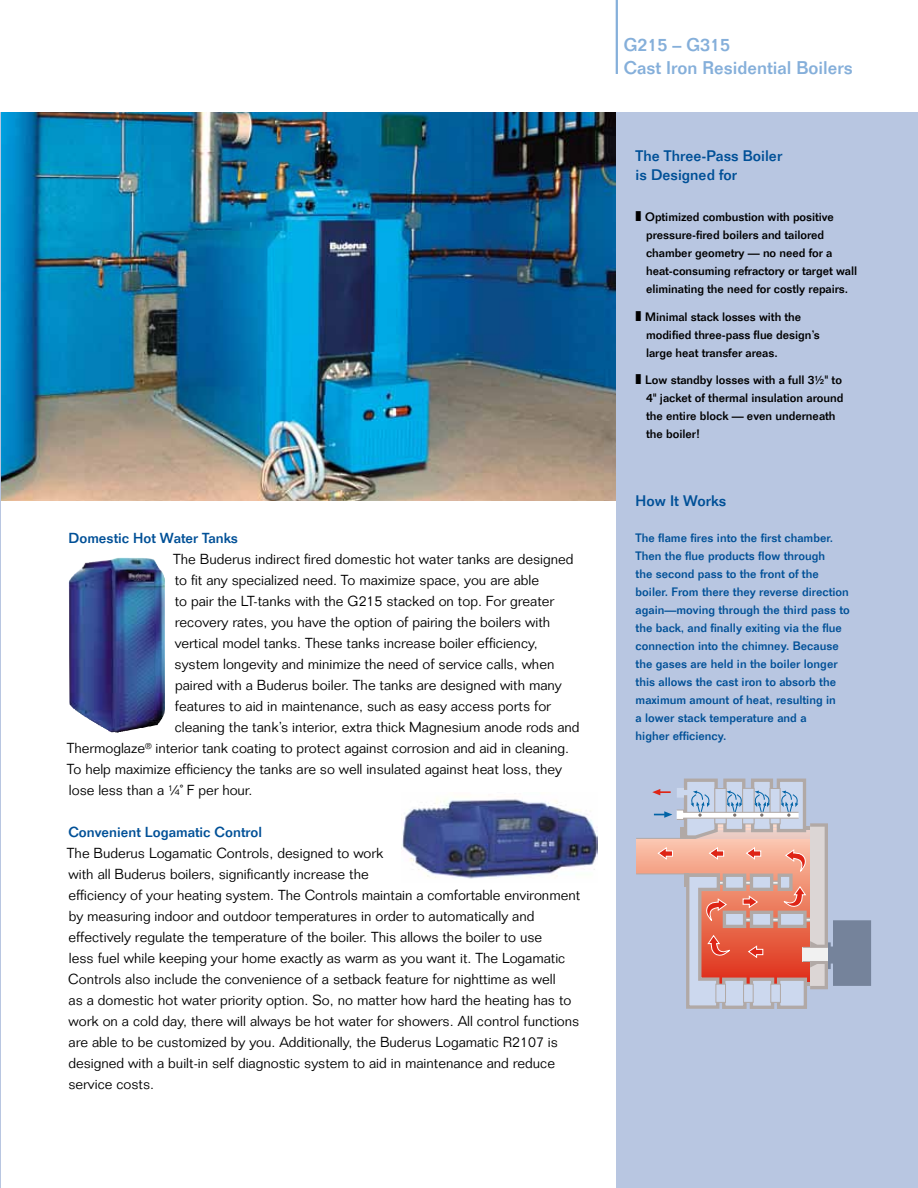
<style>
.page{position:relative;width:918px;height:1188px;background:#fff}
.page>*{position:absolute;margin:0;border:0;box-sizing:border-box;transform-origin:0 0}
.t1{font:500 18px/22.5px "Folio";color:#85afda}
.t2{font:500 15px/19.5px "Folio";color:#005097}
.t3{font:300 14.25px/21px "Folio";color:#000}
.t4{font:500 14.25px "Folio";color:#005097}
.t5{font:500 12px/18px "Folio";color:#005097}
.t6{font:500 12px/18px "Folio";letter-spacing:-.005em;color:#000}
</style>
<div class="page">
<hr style="left:616px;top:0;width:2px;height:74px;background:#85afda">
<img style="left:1px;top:112px;width:615px;height:388px">
<div style="left:616px;top:112px;width:302px;height:1076px;background:#b8c6e1"></div>
<hr style="left:0;top:112px;width:1px;height:1076px;background:#b8c6e1">
<svg style="left:636px;top:779px;width:235px;height:230px"></svg>
<img style="left:69px;top:558px;width:96px;height:175px">
<img style="left:402px;top:799px;width:195px;height:80px">
<p class="t4" style="left:69px;top:530px;width:171px">Domestic Hot Water Tanks</p>
<p class="t3" style="left:173px;top:549px;width:402px">The Buderus indirect fired domestic hot water tanks are designed</p>
<p class="t3" style="left:175px;top:570px;width:366px">to fit any specialized need. To maximize space, you are able</p>
<p class="t3" style="left:175px;top:591px;width:381px">to pair the LT-tanks with the G215 stacked on top. For greater</p>
<p class="t3" style="left:175px;top:612px;width:377px">recovery rates, you have the option of pairing the boilers with</p>
<p class="t3" style="left:175px;top:633px;width:365px">vertical model tanks. These tanks increase boiler efficiency,</p>
<p class="t3" style="left:175px;top:654px;width:381px">system longevity and minimize the need of service calls, when</p>
<p class="t3" style="left:175px;top:675px;width:388px">paired with a Buderus boiler. The tanks are designed with many</p>
<p class="t3" style="left:175px;top:696px;width:378px">features to aid in maintenance, such as easy access ports for</p>
<p class="t3" style="left:175px;top:717px;width:406px">cleaning the tank’s interior, extra thick Magnesium anode rods and</p>
<p class="t3" style="left:67px;top:738px;width:504px">Thermoglaze<sup>®</sup> interior tank coating to protect against corrosion and aid in cleaning.</p>
<p class="t3" style="left:67px;top:759px;width:496px">To help maximize efficiency the tanks are so well insulated against heat loss, they</p>
<p class="t3" style="left:69px;top:780px;width:185px">lose less than a ¼˚ F per hour.</p>
<p class="t4" style="left:68px;top:824px;width:195px">Convenient Logamatic Control</p>
<p class="t3" style="left:67px;top:843px;width:515px">The Buderus Logamatic Controls, designed to work<br>with all Buderus boilers, significantly increase the<br>efficiency of your heating system. The Controls maintain a comfortable environment by measuring indoor and outdoor temperatures in order to automatically and effectively regulate the temperature of the boiler. This allows the boiler to use<br>less fuel while keeping your home exactly as warm as you want it. The Logamatic Controls also include the convenience of a setback feature for nighttime as well<br>as a domestic hot water priority option. So, no matter how hard the heating has to work on a cold day, there will always be hot water for showers. All control functions are able to be customized by you. Additionally, the Buderus Logamatic R2107 is designed with a built-in self diagnostic system to aid in maintenance and reduce service costs.</p>
<p class="t1" style="left:624px;top:34px;width:231px">G215 – G315<br>Cast Iron Residential Boilers</p>
<p class="t2" style="left:636px;top:146px;width:148px">The Three-Pass Boiler is Designed for</p>
<p class="t6" style="left:646px;top:208px;width:213px;text-indent:-11px">❚ Optimized combustion with positive pressure-fired boilers and tailored chamber geometry — no need for a heat-consuming refractory or target wall eliminating the need for costly repairs.</p>
<p class="t6" style="left:646px;top:307px;width:175px;text-indent:-10px">❚ Minimal stack losses with the modified three-pass flue design’s large heat transfer areas.</p>
<p class="t6" style="left:646px;top:371px;width:199px;text-indent:-10px">❚ Low standby losses with a full 3½" to<br>4" jacket of thermal insulation around the entire block — even underneath the boiler!</p>
<p class="t2" style="left:636px;top:491px;width:92px">How It Works</p>
<p class="t5" style="left:636px;top:529px;width:216px">The flame fires into the first chamber.<br>Then the flue products flow through<br>the second pass to the front of the boiler. From there they reverse direction again—moving through the third pass to the back, and finally exiting via the flue connection into the chimney. Because the gases are held in the boiler longer this allows the cast iron to absorb the maximum amount of heat, resulting in<br>a lower stack temperature and a<br>higher efficiency.</p>
</div>
